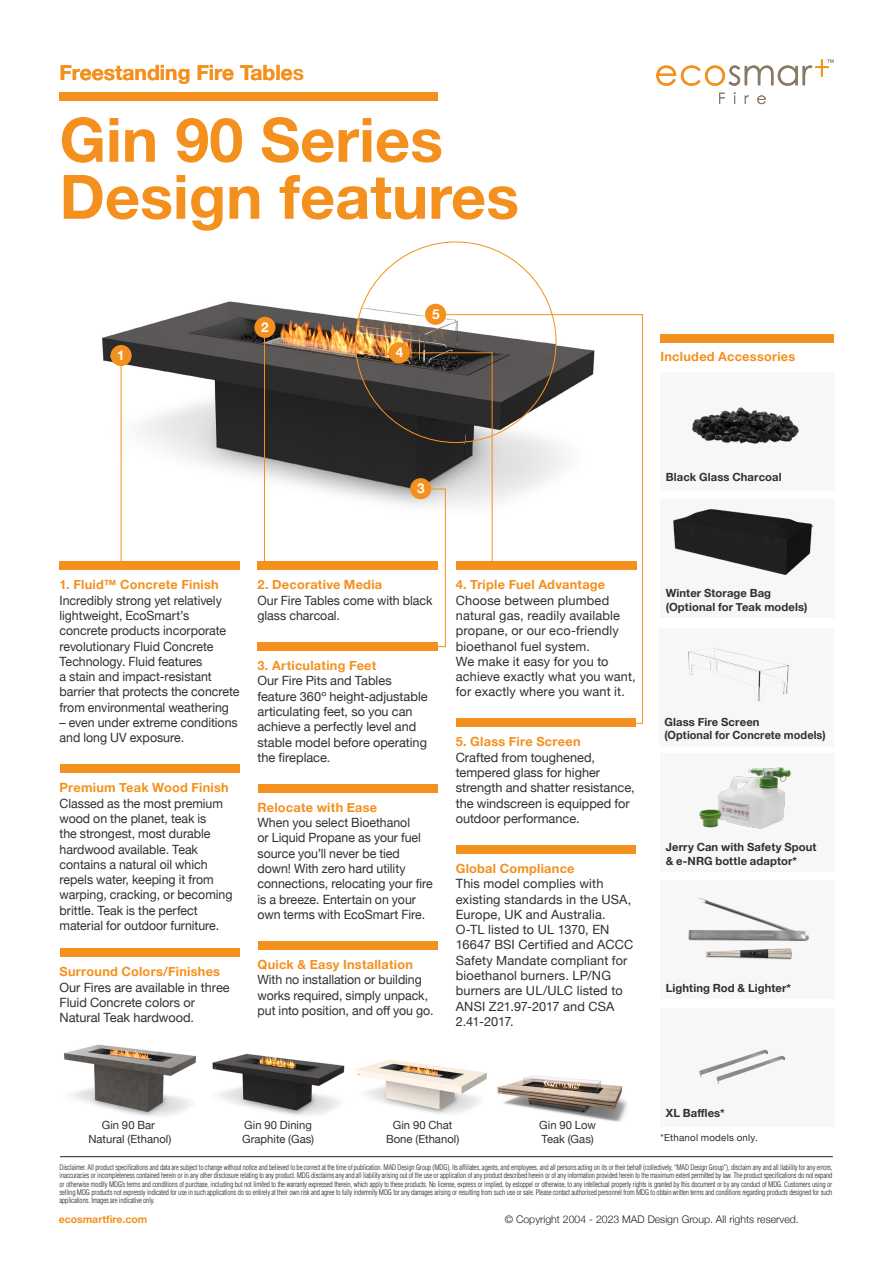
<style>
.page{position:relative;width:893px;height:1263px;background:#fff}
.page>*{position:absolute;margin:0;border:0;box-sizing:border-box;transform-origin:0 0}
.t1{font:700 61.2px "Helvetica Neue";color:#f4901d}
.t2{font:700 21px "Helvetica Neue";color:#f4901d}
.t3{font:700 13.5px "Helvetica Neue";color:#fff}
.t4{font:12.75px/15.3px "Helvetica Neue";color:#312f30}
.t5{font:700 12.75px "Helvetica Neue";letter-spacing:.02em;color:#f4901d}
.t6{font:700 11.25px/13.5px "Helvetica Neue";letter-spacing:.01em;color:#312f30}
.t7{font:11.25px "Helvetica Neue";color:#312f30}
.t8{font:300 10.5px "Helvetica Neue";color:#231f20}
.t9{font:700 10.5px "Helvetica Neue";color:#f4901d}
.t10{font:9.75px "Helvetica Neue";letter-spacing:.02em;color:#312f30}
.t11{font:300 condensed 7.5px/8.2px "Helvetica";letter-spacing:-.02em;color:#231f20;text-align:justify}
</style>
<div class="page">
<hr style="left:60px;top:1156px;width:773px;height:1px;background:#231f20">
<img style="left:497px;top:1075px;width:131px;height:47px">
<div style="left:456px;top:719px;width:180px;height:8px;background:#f4901d"></div>
<div style="left:456px;top:845px;width:180px;height:8px;background:#f4901d"></div>
<div style="left:60px;top:561px;width:180px;height:9px;background:#f4901d"></div>
<div style="left:60px;top:765px;width:179px;height:8px;background:#f4901d"></div>
<div style="left:60px;top:949px;width:179px;height:8px;background:#f4901d"></div>
<div style="left:257px;top:561px;width:181px;height:9px;background:#f4901d"></div>
<div style="left:257px;top:642px;width:181px;height:8px;background:#f4901d"></div>
<div style="left:257px;top:784px;width:180px;height:8px;background:#f4901d"></div>
<div style="left:257px;top:941px;width:180px;height:8px;background:#f4901d"></div>
<div style="left:659px;top:628px;width:174px;height:119px;background:#f7f7f8"></div>
<div style="left:660px;top:334px;width:174px;height:8px;background:#f4901d"></div>
<div style="left:660px;top:372px;width:175px;height:118px;background:#f7f7f8"></div>
<img style="left:692px;top:407px;width:107px;height:37px">
<div style="left:660px;top:499px;width:175px;height:119px;background:#f7f7f8"></div>
<div style="left:660px;top:753px;width:175px;height:119px;background:#f7f7f8"></div>
<img style="left:718px;top:767px;width:73px;height:62px">
<img style="left:699px;top:804px;width:29px;height:24px">
<div style="left:660px;top:881px;width:175px;height:118px;background:#f7f7f8"></div>
<img style="left:706px;top:948px;width:86px;height:12px">
<img style="left:688px;top:898px;width:121px;height:43px">
<div style="left:660px;top:1008px;width:175px;height:118px;background:#f7f7f8"></div>
<img style="left:688px;top:648px;width:101px;height:54px">
<img style="left:717px;top:1055px;width:69px;height:29px">
<img style="left:699px;top:1049px;width:76px;height:31px">
<img style="left:212px;top:1053px;width:275px;height:62px">
<img style="left:64px;top:1044px;width:132px;height:72px">
<img style="left:102px;top:245px;width:451px;height:301px">
<img style="left:356px;top:242px;width:200px;height:200px;border-radius:100px">
<svg style="left:719px;top:93px;width:6px;height:11px"></svg>
<svg style="left:745px;top:95px;width:4px;height:9px"></svg>
<svg style="left:757px;top:95px;width:9px;height:9px"></svg>
<svg style="left:656px;top:60px;width:177px;height:26px"></svg>
<hr style="left:264px;top:328px;width:1px;height:237px;background:#f4901d">
<hr style="left:121px;top:359px;width:1px;height:203px;background:#f4901d">
<svg style="left:437px;top:314px;width:206px;height:410px"></svg>
<svg style="left:406px;top:352px;width:87px;height:295px"></svg>
<div style="left:111px;top:345px;width:21px;height:21px;background:#f4901d;border-radius:50%"></div>
<div style="left:60px;top:92px;width:378px;height:8px;background:#f4901d"></div>
<div style="left:254px;top:317px;width:21px;height:21px;background:#f4901d;border-radius:50%"></div>
<div style="left:410px;top:478px;width:21px;height:21px;background:#f4901d;border-radius:50%"></div>
<div style="left:389px;top:342px;width:21px;height:21px;background:#f4901d;border-radius:50%"></div>
<div style="left:425px;top:304px;width:21px;height:21px;background:#f4901d;border-radius:50%"></div>
<img style="left:673px;top:509px;width:141px;height:67px">
<p class="t2" style="left:60px;top:56px;width:246px">Freestanding Fire Tables</p>
<p class="t1" style="left:60px;top:92px;width:385px">Gin 90 Series</p>
<p class="t1" style="left:60px;top:149px;width:461px">Design features</p>
<p class="t3" style="left:117px;top:345px;width:9px">1</p>
<p class="t3" style="left:261px;top:317px;width:9px">2</p>
<p class="t3" style="left:396px;top:342px;width:9px">4</p>
<p class="t3" style="left:432px;top:303px;width:9px">5</p>
<p class="t5" style="left:660px;top:346px;width:136px">Included Accessories</p>
<p class="t3" style="left:417px;top:478px;width:9px">3</p>
<p class="t6" style="left:666px;top:471px;width:117px">Black Glass Charcoal</p>
<p class="t5" style="left:60px;top:575px;width:161px">1. Fluid™ Concrete Finish</p>
<p class="t4" style="left:60px;top:593px;width:181px">Incredibly strong yet relatively lightweight, EcoSmart’s concrete products incorporate revolutionary Fluid Concrete<br>Technology. Fluid features<br>a stain and impact-resistant barrier that protects the concrete from environmental weathering</p>
<p class="t4" style="left:60px;top:716px;width:180px">– even under extreme conditions and long UV exposure.</p>
<p class="t5" style="left:60px;top:778px;width:171px">Premium Teak Wood Finish</p>
<p class="t4" style="left:60px;top:796px;width:174px">Classed as the most premium wood on the planet, teak is<br>the strongest, most durable hardwood available. Teak contains a natural oil which repels water, keeping it from warping, cracking, or becoming brittle. Teak is the perfect material for outdoor furniture.</p>
<p class="t5" style="left:60px;top:962px;width:162px">Surround Colors/Finishes</p>
<p class="t4" style="left:60px;top:980px;width:172px">Our Fires are available in three<br>Fluid Concrete colors or<br>Natural Teak hardwood.</p>
<p class="t5" style="left:257px;top:575px;width:126px">2. Decorative Media</p>
<p class="t4" style="left:257px;top:593px;width:177px">Our Fire Tables come with black glass charcoal.</p>
<p class="t5" style="left:257px;top:655px;width:120px">3. Articulating Feet</p>
<p class="t4" style="left:257px;top:674px;width:172px">Our Fire Pits and Tables feature 360º height-adjustable articulating feet, so you can achieve a perfectly level and stable model before operating the fireplace.</p>
<p class="t5" style="left:257px;top:797px;width:121px">Relocate with Ease</p>
<p class="t4" style="left:257px;top:816px;width:177px">When you select Bioethanol<br>or Liquid Propane as your fuel source you’ll never be tied down! With zero hard utility connections, relocating your fire is a breeze. Entertain on your own terms with EcoSmart Fire.</p>
<p class="t5" style="left:257px;top:954px;width:157px">Quick &amp; Easy Installation</p>
<p class="t4" style="left:257px;top:973px;width:178px">With no installation or building works required, simply unpack, put into position, and off you go.</p>
<p class="t5" style="left:456px;top:575px;width:151px">4. Triple Fuel Advantage</p>
<p class="t4" style="left:456px;top:593px;width:166px">Choose between plumbed natural gas, readily available propane, or our eco-friendly bioethanol fuel system.</p>
<p class="t4" style="left:456px;top:654px;width:181px">We make it easy for you to achieve exactly what you want, for exactly where you want it.</p>
<p class="t5" style="left:456px;top:732px;width:126px">5. Glass Fire Screen</p>
<p class="t4" style="left:456px;top:750px;width:180px">Crafted from toughened, tempered glass for higher strength and shatter resistance, the windscreen is equipped for outdoor performance.</p>
<p class="t5" style="left:456px;top:858px;width:120px">Global Compliance</p>
<p class="t4" style="left:456px;top:877px;width:179px">This model complies with existing standards in the USA,<br>Europe, UK and Australia.<br>O-TL listed to UL 1370, EN<br>16647 BSI Certified and ACCC<br>Safety Mandate compliant for bioethanol burners. LP/NG burners are UL/ULC listed to<br>ANSI Z21.97-2017 and CSA<br>2.41-2017.</p>
<p class="t6" style="left:666px;top:587px;width:107px">Winter Storage Bag</p>
<p class="t6" style="left:666px;top:600px;width:143px">(Optional for Teak models)</p>
<p class="t6" style="left:664px;top:715px;width:97px">Glass Fire Screen</p>
<p class="t6" style="left:664px;top:729px;width:163px">(Optional for Concrete models)</p>
<p class="t6" style="left:666px;top:841px;width:152px">Jerry Can with Safety Spout &amp; e-NRG bottle adaptor*</p>
<p class="t6" style="left:666px;top:981px;width:127px">Lighting Rod &amp; Lighter*</p>
<p class="t7" style="left:102px;top:1117px;width:55px">Gin 90 Bar</p>
<p class="t7" style="left:88px;top:1130px;width:85px">Natural (Ethanol)</p>
<p class="t7" style="left:244px;top:1117px;width:69px">Gin 90 Dining</p>
<p class="t7" style="left:242px;top:1130px;width:74px">Graphite (Gas)</p>
<p class="t7" style="left:393px;top:1117px;width:61px">Gin 90 Chat</p>
<p class="t7" style="left:386px;top:1130px;width:75px">Bone (Ethanol)</p>
<p class="t7" style="left:539px;top:1117px;width:58px">Gin 90 Low</p>
<p class="t7" style="left:541px;top:1130px;width:54px">Teak (Gas)</p>
<p class="t6" style="left:666px;top:1107px;width:60px">XL Baffles*</p>
<p class="t10" style="left:660px;top:1131px;width:99px">*Ethanol models only.</p>
<p class="t11" style="left:60px;top:1163px;width:774px">Disclaimer. All product specifications and data are subject to change without notice and believed to be correct at the time of publication. MAD Design Group (MDG), its affiliates, agents, and employees, and all persons acting on its or their behalf (collectively, “MAD Design Group”), disclaim any and all liability for any errors, inaccuracies or incompleteness contained herein or in any other disclosure relating to any product. MDG disclaims any and all liability arising out of the use or application of any product described herein or of any information provided herein to the maximum extent permitted by law. The product specifications do not expand or otherwise modify MDG’s terms and conditions of purchase, including but not limited to the warranty expressed therein, which apply to these products. No license, express or implied, by estoppel or otherwise, to any intellectual property rights is granted by this document or by any conduct of MDG. Customers using or selling MDG products not expressly indicated for use in such applications do so entirely at their own risk and agree to fully indemnify MDG for any damages arising or resulting from such use or sale. Please contact authorised personnel from MDG to obtain written terms and conditions regarding products designed for such applications. Images are indicative only.</p>
<p class="t9" style="left:59px;top:1211px;width:90px">ecosmartfire.com</p>
<p class="t8" style="left:505px;top:1210px;width:296px">© Copyright 2004 - 2023 MAD Design Group. All rights reserved.</p>
</div>
